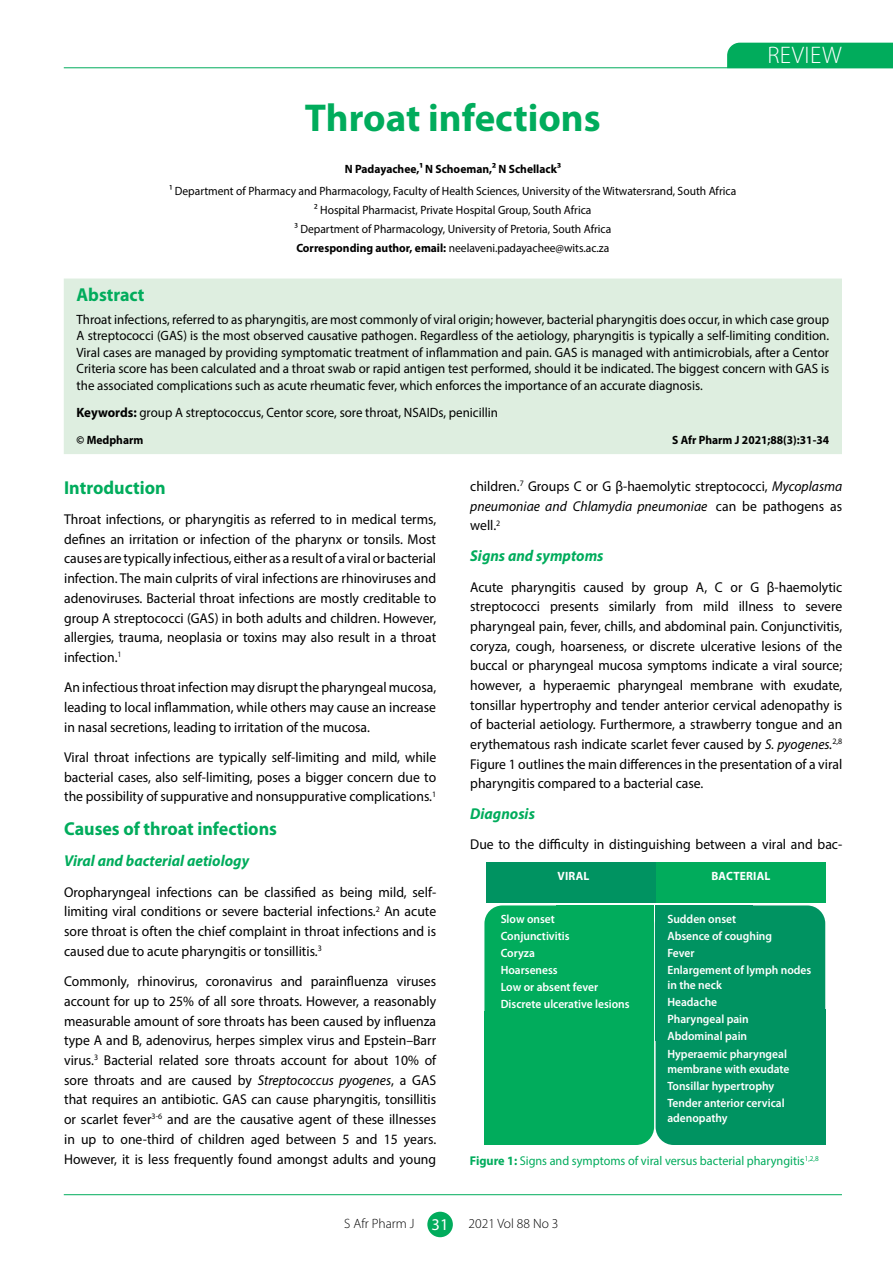
<style>
.page{position:relative;width:893px;height:1263px;background:#fff}
.page>*{position:absolute;margin:0;border:0;box-sizing:border-box;transform-origin:0 0}
.t1{font:700 39px "Myriad Pro";color:#01ac5c}
.t2{font:300 24px "Myriad Pro";letter-spacing:.02em;color:#fff}
.t3{font:700 18.75px "Myriad Pro";color:#01ac5c;scale:.96 1}
.t4{font:italic 700 15.75px "Myriad Pro";color:#01ac5c;scale:.96 1}
.t5{font:14.25px/19.6px "Myriad Pro";color:#000;text-align:justify;scale:.96 1}
.t6{font:13.5px/16.5px "Myriad Pro";color:#000;text-align:justify;scale:.96 1}
.t7{font:300 13.5px "Myriad Pro";color:#000}
.t8{font:12.75px "Myriad Pro";color:#01ac5c;scale:.96 1}
.t9{font:600 12px/17.1px "Myriad Pro";color:#fff;scale:.96 1}
.t10{font:12px/19.2px "Myriad Pro";color:#000;text-align:center;scale:.96 1}
.t11{font:700 12px "Myriad Pro";color:#000;scale:.96 1}
.t12{font:700 12px "Myriad Pro";letter-spacing:.02em;color:#fff;scale:.96 1}
.s1{font-weight:700}
.s2{font-style:italic}
.s3{font-weight:400;font-size:16.5px;color:#fff}
</style>
<div class="page">
<hr style="left:64px;top:1194px;width:778px;height:1px;background:#01ac5c">
<div style="left:427px;top:1212px;width:26px;height:25px;background:#01ac5c;border-radius:50%"></div>
<svg style="left:726px;top:42px;width:167px;height:27px"></svg>
<hr style="left:64px;top:67px;width:829px;height:1px;background:#01ac5c">
<div style="left:64px;top:279px;width:778px;height:175px;background:#deeee0"></div>
<div style="left:484px;top:905px;width:170px;height:240px;background:#01ac5c;border-radius:18px"></div>
<div style="left:656px;top:905px;width:169px;height:240px;background:#009361;border-radius:18px"></div>
<div style="left:485px;top:1011px;width:98px;height:134px;background:#01ac5c"></div>
<div style="left:727px;top:1010px;width:98px;height:135px;background:#009361"></div>
<div style="left:486px;top:862px;width:169px;height:40px;background:#009361"></div>
<div style="left:557px;top:905px;width:97px;height:136px;background:#01ac5c"></div>
<div style="left:656px;top:862px;width:170px;height:40px;background:#01ac5c"></div>
<div style="left:656px;top:905px;width:97px;height:136px;background:#009361"></div>
<h1 class="t1" style="left:305px;top:93px;width:297px">Throat infections</h1>
<p class="t11" style="left:345px;top:161px;width:227px">N Padayachee,1 N Schoeman,2 N Schellack3</p>
<p class="t10" style="left:170px;top:181px;width:592px">1 Department of Pharmacy and Pharmacology, Faculty of Health Sciences, University of the Witwatersrand, South Africa 2 Hospital Pharmacist, Private Hospital Group, South Africa<br>3 Department of Pharmacology, University of Pretoria, South Africa<br><span class="s1">Corresponding author, email:</span> neelaveni.padayachee@wits.ac.za</p>
<h2 class="t2" style="left:767px;top:41px;width:76px">REVIEW</h2>
<h3 class="t3" style="left:77px;top:283px;width:72px">Abstract</h3>
<p class="t6" style="left:77px;top:311px;width:786px">Throat infections, referred to as pharyngitis, are most commonly of viral origin; however, bacterial pharyngitis does occur, in which case group A streptococci (GAS) is the most observed causative pathogen. Regardless of the aetiology, pharyngitis is typically a self-limiting condition.<br>Viral cases are managed by providing symptomatic treatment of inflammation and pain. GAS is managed with antimicrobials, after a Centor Criteria score has been calculated and a throat swab or rapid antigen test performed, should it be indicated. The biggest concern with GAS is the associated complications such as acute rheumatic fever, which enforces the importance of an accurate diagnosis.</p>
<p class="t6" style="left:77px;top:404px;width:441px"><span class="s1">Keywords:</span> group A streptococcus, Centor score, sore throat, NSAIDs, penicillin</p>
<p class="t11" style="left:77px;top:432px;width:71px">© Medpharm</p>
<p class="t11" style="left:672px;top:432px;width:165px">S Afr Pharm J 2021;88(3):31-34</p>
<h3 class="t3" style="left:64px;top:475px;width:107px">Introduction</h3>
<p class="t5" style="left:64px;top:509px;width:389px">Throat infections, or pharyngitis as referred to in medical terms, defines an irritation or infection of the pharynx or tonsils. Most causes are typically infectious, either as a result of a viral or bacterial infection. The main culprits of viral infections are rhinoviruses and adenoviruses. Bacterial throat infections are mostly creditable to group A streptococci (GAS) in both adults and children. However, allergies, trauma, neoplasia or toxins may also result in a throat infection.<sup>1</sup></p>
<p class="t5" style="left:64px;top:677px;width:389px">An infectious throat infection may disrupt the pharyngeal mucosa, leading to local inflammation, while others may cause an increase in nasal secretions, leading to irritation of the mucosa.</p>
<p class="t5" style="left:64px;top:747px;width:389px">Viral throat infections are typically self-limiting and mild, while bacterial cases, also self-limiting, poses a bigger concern due to the possibility of suppurative and nonsuppurative complications.<sup>1</sup></p>
<h3 class="t3" style="left:64px;top:817px;width:223px">Causes of throat infections</h3>
<p class="t4" style="left:64px;top:851px;width:194px">Viral and bacterial aetiology</p>
<p class="t5" style="left:64px;top:882px;width:389px">Oropharyngeal infections can be classified as being mild, self&shy;limiting viral conditions or severe bacterial infections.<sup>2</sup> An acute sore throat is often the chief complaint in throat infections and is caused due to acute pharyngitis or tonsillitis.<sup>3</sup></p>
<p class="t5" style="left:64px;top:971px;width:389px">Commonly, rhinovirus, coronavirus and parainfluenza viruses account for up to 25% of all sore throats. However, a reasonably measurable amount of sore throats has been caused by influenza type A and B, adenovirus, herpes simplex virus and Epstein–Barr virus.<sup>3</sup> Bacterial related sore throats account for about 10% of sore throats and are caused by <span class="s2">Streptococcus pyogenes</span>, a GAS that requires an antibiotic. GAS can cause pharyngitis, tonsillitis or scarlet fever<sup>3-6</sup> and are the causative agent of these illnesses in up to one-third of children aged between 5 and 15 years.<br>However, it is less frequently found amongst adults and young</p>
<p class="t5" style="left:470px;top:476px;width:389px">children.<sup>7</sup> Groups C or G β‐haemolytic streptococci, <span class="s2">Mycoplasma pneumoniae and Chlamydia pneumoniae</span> can be pathogens as well.<sup>2</sup></p>
<p class="t4" style="left:470px;top:546px;width:140px">Signs and symptoms</p>
<p class="t5" style="left:470px;top:577px;width:389px">Acute pharyngitis caused by group A, C or G β‐haemolytic streptococci presents similarly from mild illness to severe pharyngeal pain, fever, chills, and abdominal pain. Conjunctivitis, coryza, cough, hoarseness, or discrete ulcerative lesions of the buccal or pharyngeal mucosa symptoms indicate a viral source; however, a hyperaemic pharyngeal membrane with exudate, tonsillar hypertrophy and tender anterior cervical adenopathy is of bacterial aetiology. Furthermore, a strawberry tongue and an erythematous rash indicate scarlet fever caused by <span class="s2">S. pyogenes.</span><sup>2,8<br></sup>Figure 1 outlines the main differences in the presentation of a viral pharyngitis compared to a bacterial case.</p>
<p class="t4" style="left:470px;top:803px;width:69px">Diagnosis</p>
<p class="t5" style="left:470px;top:834px;width:389px">Due to the difficulty in distinguishing between a viral and bac-</p>
<p class="t12" style="left:711px;top:868px;width:63px">BACTERIAL</p>
<p class="t12" style="left:557px;top:868px;width:35px">VIRAL</p>
<p class="t9" style="left:501px;top:910px;width:136px">Slow onset<br>Conjunctivitis<br>Coryza<br>Hoarseness<br>Low or absent fever<br>Discrete ulcerative lesions</p>
<p class="t9" style="left:667px;top:910px;width:151px">Sudden onset<br>Absence of coughing<br>Fever<br>Enlargement of lymph nodes</p>
<p class="t9" style="left:667px;top:976px;width:126px">in the neck<br>Headache<br>Pharyngeal pain<br>Abdominal pain<br>Hyperaemic pharyngeal</p>
<p class="t9" style="left:667px;top:1060px;width:129px">membrane with exudate<br>Tonsillar hypertrophy<br>Tender anterior cervical</p>
<p class="t9" style="left:667px;top:1109px;width:64px">adenopathy</p>
<p class="t8" style="left:470px;top:1153px;width:365px"><span class="s1">Figure 1:</span> Signs and symptoms of viral versus bacterial pharyngitis<sup>1,2,8</sup></p>
<p class="t7" style="left:344px;top:1215px;width:106px">S Afr Pharm J <span class="s3">31</span></p>
<p class="t7" style="left:469px;top:1215px;width:91px">2021 Vol 88 No 3</p>
</div>
